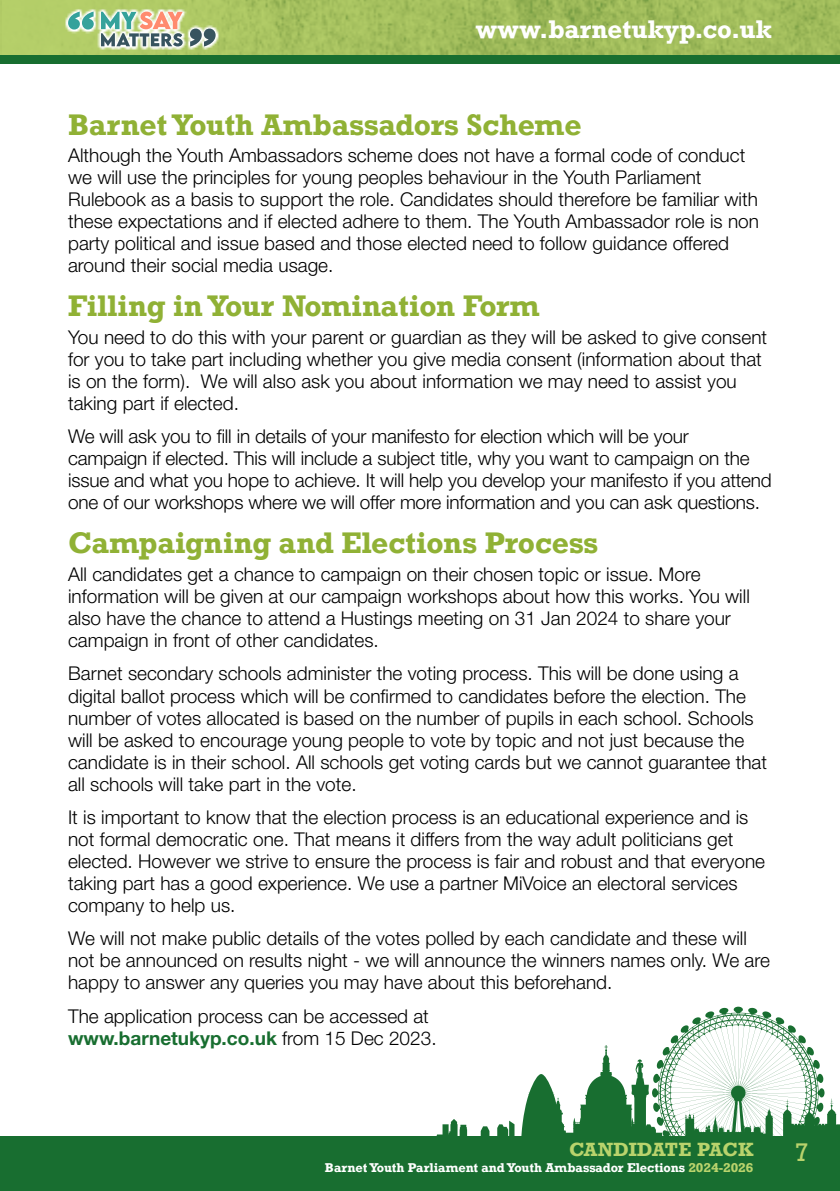
<style>
.page{position:relative;width:840px;height:1191px;background:#fff}
.page>*{position:absolute;margin:0;border:0;box-sizing:border-box;transform-origin:0 0}
.t1{font:700 28px "Rockwell";color:#90b135}
.t2{font:700 24px "Rockwell";color:#fff}
.t3{font:24px "Rockwell";color:#b9d36c}
.t4{font:300 19px/22px "Helvetica Neue LT Std";color:#000}
.t5{font:700 18px "Rockwell";letter-spacing:-.015em;color:#b9d36c}
.t6{font:700 12px "Rockwell";color:#fff}
.s1{font-weight:700;color:#186e30}
.s2{color:#b9d36c}
</style>
<div class="page">
<img style="left:0;top:0;width:839px;height:55px">
<div style="left:0;top:55px;width:839px;height:9px;background:#186e30"></div>
<div style="left:0;top:1136px;width:839px;height:55px;background:#186e30"></div>
<svg style="left:436px;top:1119px;width:32px;height:17px"></svg>
<svg style="left:480px;top:1126px;width:9px;height:10px"></svg>
<svg style="left:497px;top:1006px;width:342px;height:130px"></svg>
<svg style="left:64px;top:7px;width:156px;height:42px;background:#c0d486"></svg>
<svg style="left:101px;top:12px;width:81px;height:34px;background:#b1b6a7"></svg>
<svg style="left:68px;top:12px;width:26px;height:18px"></svg>
<svg style="left:190px;top:29px;width:25px;height:17px"></svg>
<p class="t2" style="left:475px;top:14px;width:298px">www.barnetukyp.co.uk</p>
<p class="t1" style="left:68px;top:106px;width:514px">Barnet Youth Ambassadors Scheme</p>
<p class="t4" style="left:68px;top:144px;width:692px">Although the Youth Ambassadors scheme does not have a formal code of conduct we will use the principles for young peoples behaviour in the Youth Parliament Rulebook as a basis to support the role. Candidates should therefore be familiar with these expectations and if elected adhere to them. The Youth Ambassador role is non party political and issue based and those elected need to follow guidance offered around their social media usage.</p>
<p class="t1" style="left:68px;top:288px;width:473px">Filling in Your Nomination Form</p>
<p class="t4" style="left:68px;top:326px;width:700px">You need to do this with your parent or guardian as they will be asked to give consent for you to take part including whether you give media consent (information about that is on the form). We will also ask you about information we may need to assist you taking part if elected.</p>
<p class="t4" style="left:68px;top:425px;width:704px">We will ask you to fill in details of your manifesto for election which will be your campaign if elected. This will include a subject title, why you want to campaign on the issue and what you hope to achieve. It will help you develop your manifesto if you attend one of our workshops where we will offer more information and you can ask questions.</p>
<p class="t1" style="left:68px;top:525px;width:531px">Campaigning and Elections Process</p>
<p class="t4" style="left:68px;top:563px;width:682px">All candidates get a chance to campaign on their chosen topic or issue. More information will be given at our campaign workshops about how this works. You will also have the chance to attend a Hustings meeting on 31 Jan 2024 to share your campaign in front of other candidates.</p>
<p class="t4" style="left:68px;top:662px;width:700px">Barnet secondary schools administer the voting process. This will be done using a digital ballot process which will be confirmed to candidates before the election. The number of votes allocated is based on the number of pupils in each school. Schools will be asked to encourage young people to vote by topic and not just because the candidate is in their school. All schools get voting cards but we cannot guarantee that all schools will take part in the vote.</p>
<p class="t4" style="left:68px;top:805px;width:698px">It is important to know that the election process is an educational experience and is not formal democratic one. That means it differs from the way adult politicians get elected. However we strive to ensure the process is fair and robust and that everyone taking part has a good experience. We use a partner MiVoice an electoral services company to help us.</p>
<p class="t4" style="left:68px;top:927px;width:703px">We will not make public details of the votes polled by each candidate and these will not be announced on results night - we will announce the winners names only. We are happy to answer any queries you may have about this beforehand.</p>
<p class="t4" style="left:68px;top:1004px;width:370px">The application process can be accessed at <span class="s1">www.barnetukyp.co.uk</span> from 15 Dec 2023.</p>
<p class="t5" style="left:568px;top:1138px;width:186px">CANDIDATE PACK</p>
<p class="t6" style="left:325px;top:1160px;width:430px">Barnet Youth Parliament and Youth Ambassador Elections <span class="s2">2024-2026</span></p>
<p class="t3" style="left:794px;top:1137px;width:16px">7</p>
</div>
